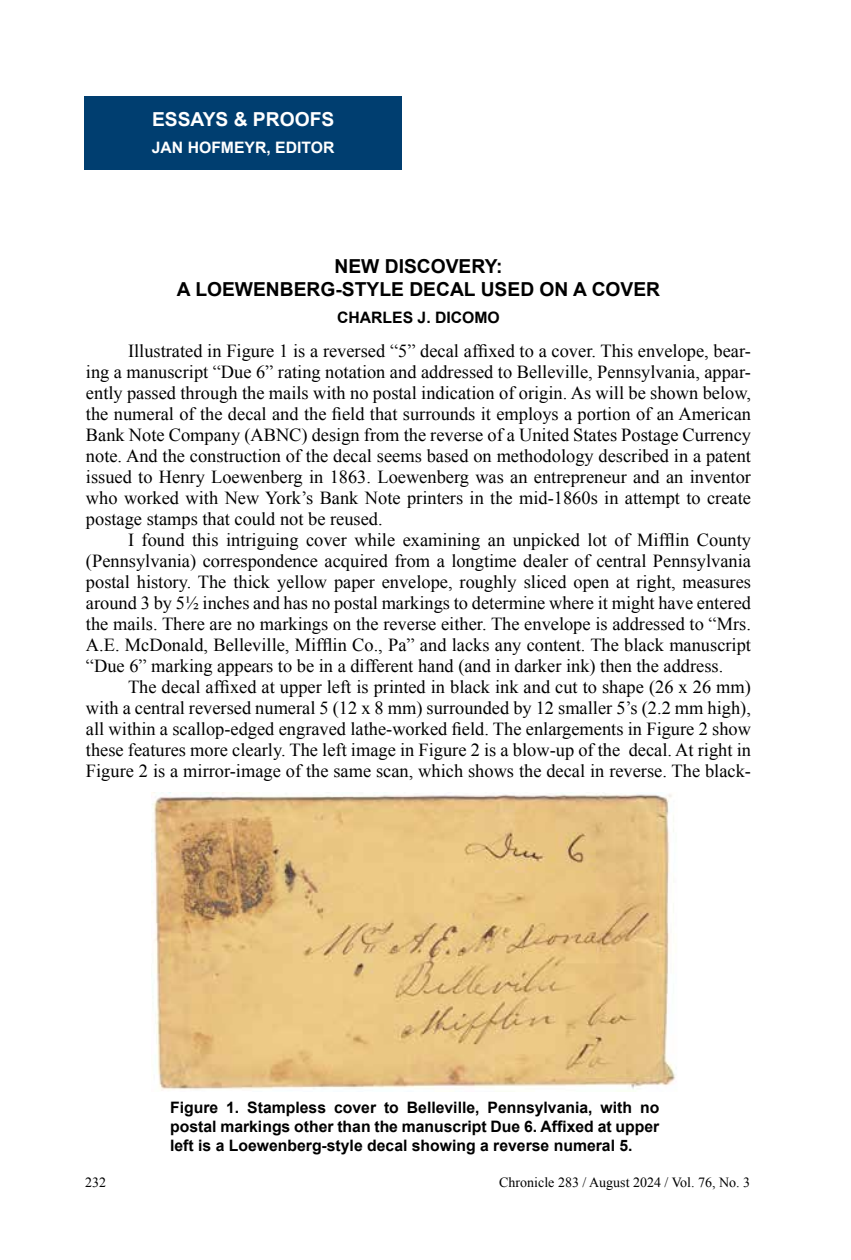
<style>
.page{position:relative;width:851px;height:1260px;background:#fff}
.page>*{position:absolute;margin:0;border:0;box-sizing:border-box;transform-origin:0 0}
.t1{font:700 19.25px/22.8px "Arial";color:#000;text-align:center}
.t2{font:700 19.25px "Arial";color:#fff}
.t3{font:18.38px/21px "Times New Roman";color:#000;text-align:justify}
.t4{font:700 15.75px/19.2px "Arial";color:#000;text-align:justify}
.t5{font:700 15.75px "Arial";color:#fff}
.t6{font:14px "Times New Roman";color:#000}
</style>
<div class="page">
<div style="left:84px;top:96px;width:318px;height:74px;background:#003e70"></div>
<img style="left:152px;top:792px;width:524px;height:300px">
<p class="t2" style="left:152px;top:107px;width:184px">ESSAYS &amp; PROOFS</p>
<p class="t5" style="left:152px;top:138px;width:184px">JAN HOFMEYR, EDITOR</p>
<p class="t1" style="left:177px;top:256px;width:485px">NEW DISCOVERY:<br>A LOEWENBERG-STYLE DECAL USED ON A COVER</p>
<p class="t4" style="left:337px;top:308px;width:164px">CHARLES J. DICOMO</p>
<p class="t3" style="left:86px;top:340px;width:666px;text-indent:42px">Illustrated in Figure 1 is a reversed “5” decal affixed to a cover. This envelope, bear&shy;ing a manuscript “Due 6” rating notation and addressed to Belleville, Pennsylvania, appar&shy;ently passed through the mails with no postal indication of origin. As will be shown below, the numeral of the decal and the field that surrounds it employs a portion of an American Bank Note Company (ABNC) design from the reverse of a United States Postage Currency note. And the construction of the decal seems based on methodology described in a patent issued to Henry Loewenberg in 1863. Loewenberg was an entrepreneur and an inventor who worked with New York’s Bank Note printers in the mid-1860s in attempt to create postage stamps that could not be reused.</p>
<p class="t3" style="left:86px;top:529px;width:666px;text-indent:42px">I found this intriguing cover while examining an unpicked lot of Mifflin County (Pennsylvania) correspondence acquired from a longtime dealer of central Pennsylvania postal history. The thick yellow paper envelope, roughly sliced open at right, measures around 3 by 5½ inches and has no postal markings to determine where it might have entered the mails. There are no markings on the reverse either. The envelope is addressed to “Mrs.<br>A.E. McDonald, Belleville, Mifflin Co., Pa” and lacks any content. The black manuscript “Due 6” marking appears to be in a different hand (and in darker ink) then the address.</p>
<p class="t3" style="left:86px;top:676px;width:666px;text-indent:42px">The decal affixed at upper left is printed in black ink and cut to shape (26 x 26 mm) with a central reversed numeral 5 (12 x 8 mm) surrounded by 12 smaller 5’s (2.2 mm high), all within a scallop-edged engraved lathe-worked field. The enlargements in Figure 2 show these features more clearly. The left image in Figure 2 is a blow-up of the decal. At right in Figure 2 is a mirror-image of the same scan, which shows the decal in reverse. The black-</p>
<p class="t4" style="left:170px;top:1098px;width:490px">Figure 1. Stampless cover to Belleville, Pennsylvania, with no postal markings other than the manuscript Due 6. Affixed at upper left is a Loewenberg-style decal showing a reverse numeral 5.</p>
<p class="t6" style="left:85px;top:1172px;width:22px">232</p>
<p class="t6" style="left:499px;top:1172px;width:252px">Chronicle 283 / August 2024 / Vol. 76, No. 3</p>
</div>
